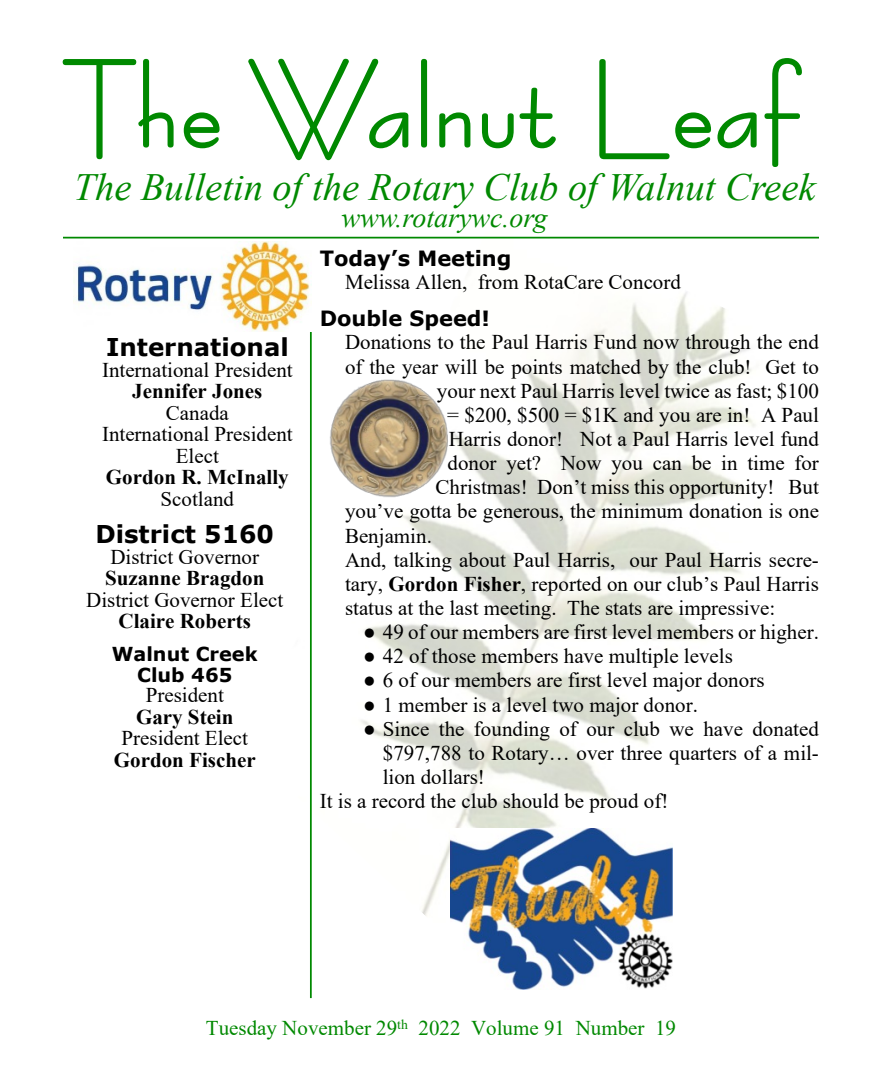
<style>
.page{position:relative;width:882px;height:1071px;background:#fff}
.page>*{position:absolute;margin:0;border:0;box-sizing:border-box;transform-origin:0 0}
.t1{font:italic 38.5px "Times New Roman";color:#008900}
.t2{font:italic 28px "Times New Roman";color:#008900}
.t3{font:700 24.5px "Verdana";color:#000}
.t4{font:21px/21.5px "Times New Roman";color:#000;text-align:center}
.t5{font:700 21px "Times New Roman";color:#000}
.t6{font:21px "Times New Roman";color:#008900}
.t7{font:700 21px "Verdana";color:#000}
.t8{font:700 19.25px/20.8px "Verdana";color:#000;text-align:center}
.s1{font-weight:700}
</style>
<div class="page">
<img style="left:244px;top:236px;width:575px;height:683px">
<svg style="left:63px;top:59px;width:111px;height:100px"></svg>
<svg style="left:184px;top:112px;width:36px;height:36px"></svg>
<svg style="left:248px;top:59px;width:160px;height:101px"></svg>
<div style="left:421px;top:59px;width:6px;height:89px;background:#008900;border-radius:3px"></div>
<svg style="left:439px;top:112px;width:31px;height:36px"></svg>
<svg style="left:482px;top:113px;width:32px;height:35px"></svg>
<svg style="left:520px;top:88px;width:36px;height:60px"></svg>
<svg style="left:599px;top:59px;width:112px;height:100px"></svg>
<svg style="left:717px;top:112px;width:40px;height:36px"></svg>
<svg style="left:764px;top:58px;width:38px;height:109px"></svg>
<hr style="left:63px;top:237px;width:756px;height:2px;background:#008900">
<hr style="left:310px;top:253px;width:2px;height:745px;background:#008900">
<img style="left:73px;top:242px;width:239px;height:89px">
<img style="left:318px;top:369px;width:141px;height:131px">
<img style="left:451px;top:829px;width:221px;height:160px">
<h1 class="t1" style="left:74px;top:174px;width:743px">The Bulletin of the Rotary Club of Walnut Creek</h1>
<h2 class="t2" style="left:342px;top:208px;width:207px">www.rotarywc.org</h2>
<p class="t7" style="left:320px;top:250px;width:193px">Today’s Meeting</p>
<p class="t4" style="left:345px;top:274px;width:337px">Melissa Allen, from RotaCare Concord</p>
<p class="t7" style="left:320px;top:310px;width:172px">Double Speed!</p>
<p class="t4" style="left:345px;top:334px;width:475px">Donations to the Paul Harris Fund now through the end</p>
<p class="t4" style="left:345px;top:358px;width:475px">of the year will be points matched by the club! Get to</p>
<p class="t4" style="left:437px;top:382px;width:384px">your next Paul Harris level twice as fast; $100</p>
<p class="t4" style="left:447px;top:406px;width:373px">= $200, $500 = $1K and you are in! A Paul</p>
<p class="t4" style="left:449px;top:430px;width:372px">Harris donor! Not a Paul Harris level fund</p>
<p class="t4" style="left:447px;top:454px;width:373px">donor yet? Now you can be in time for</p>
<p class="t4" style="left:436px;top:479px;width:385px">Christmas! Don’t miss this opportunity! But</p>
<p class="t4" style="left:345px;top:503px;width:475px">you’ve gotta be generous, the minimum donation is one</p>
<p class="t4" style="left:345px;top:527px;width:88px">Benjamin.</p>
<p class="t4" style="left:345px;top:551px;width:475px">And, talking about Paul Harris, our Paul Harris secre-</p>
<p class="t4" style="left:345px;top:575px;width:475px">tary, <span class="s1">Gordon Fisher</span>, reported on our club’s Paul Harris</p>
<p class="t4" style="left:345px;top:599px;width:432px">status at the last meeting. The stats are impressive:</p>
<p class="t4" style="left:363px;top:623px;width:457px">● 49 of our members are first level members or higher.</p>
<p class="t4" style="left:363px;top:647px;width:371px">● 42 of those members have multiple levels</p>
<p class="t4" style="left:363px;top:672px;width:403px">● 6 of our members are first level major donors</p>
<p class="t4" style="left:363px;top:696px;width:336px">● 1 member is a level two major donor.</p>
<p class="t4" style="left:363px;top:720px;width:457px">● Since the founding of our club we have donated</p>
<p class="t4" style="left:383px;top:744px;width:438px">$797,788 to Rotary… over three quarters of a mil-</p>
<p class="t4" style="left:383px;top:768px;width:104px">lion dollars!</p>
<p class="t4" style="left:320px;top:792px;width:350px">It is a record the club should be proud of!</p>
<p class="t3" style="left:106px;top:337px;width:184px">International</p>
<p class="t4" style="left:102px;top:361px;width:192px">International President</p>
<p class="t5" style="left:132px;top:384px;width:132px">Jennifer Jones</p>
<p class="t4" style="left:102px;top:404px;width:192px">Canada<br>International President<br>Elect</p>
<p class="t5" style="left:106px;top:470px;width:184px">Gordon R. McInally</p>
<p class="t4" style="left:161px;top:490px;width:75px">Scotland</p>
<p class="t3" style="left:95px;top:525px;width:180px">District 5160</p>
<p class="t4" style="left:110px;top:548px;width:150px">District Governor</p>
<p class="t5" style="left:105px;top:571px;width:161px">Suzanne Bragdon</p>
<p class="t4" style="left:86px;top:591px;width:199px">District Governor Elect</p>
<p class="t5" style="left:119px;top:614px;width:134px">Claire Roberts</p>
<p class="t8" style="left:112px;top:645px;width:147px">Walnut Creek<br>Club 465</p>
<p class="t4" style="left:146px;top:686px;width:80px">President</p>
<p class="t5" style="left:136px;top:709px;width:99px">Gary Stein</p>
<p class="t4" style="left:122px;top:729px;width:128px">President Elect</p>
<p class="t5" style="left:114px;top:752px;width:143px">Gordon Fischer</p>
<p class="t6" style="left:206px;top:1021px;width:472px">Tuesday November 29<sup>th</sup> 2022 Volume 91 Number 19</p>
</div>
